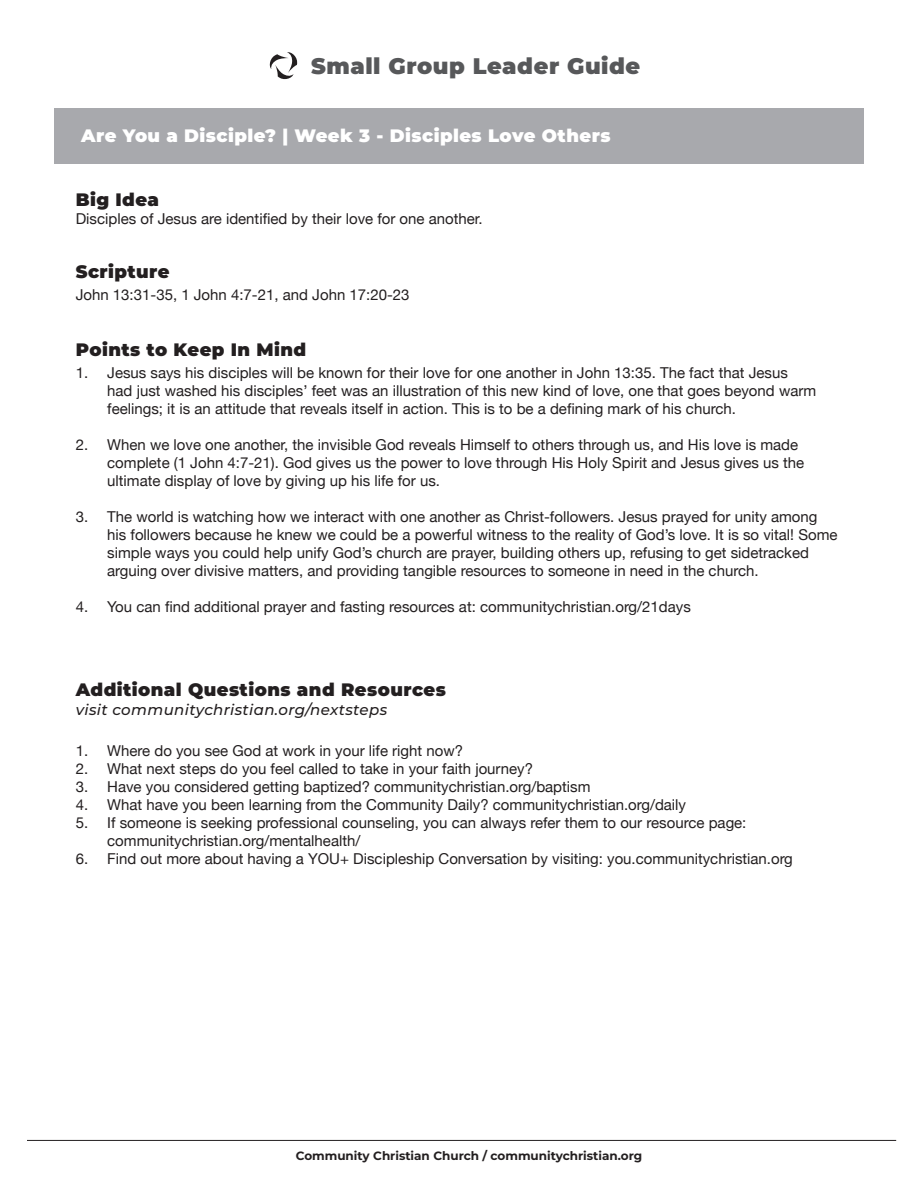
<style>
.page{position:relative;width:918px;height:1188px;background:#fff}
.page>*{position:absolute;margin:0;border:0;box-sizing:border-box;transform-origin:0 0}
.t1{font:900 22.5px "Montserrat";letter-spacing:.025em;color:#57585a}
.Title_medium{font:900 18px "Montserrat";letter-spacing:.025em;color:#231f20}
.Title_medium-2{font:900 18px "Montserrat";letter-spacing:.025em;color:#fff}
.Questions{font:15px/18px "Helvetica Neue";color:#231f20}
.Title_medium-3{font:italic 500 15px "Montserrat";letter-spacing:.025em;color:#231f20}
.t2{font:700 12px "Montserrat";color:#231f20}
</style>
<div class="page">
<hr style="left:27px;top:1140px;width:869px;height:1px;background:#231f20">
<div style="left:54px;top:108px;width:810px;height:55px;background:#a8a9ad"></div>
<svg style="left:269px;top:52px;width:29px;height:28px"></svg>
<h1 class="t1" style="left:311px;top:51px;width:331px">Small Group Leader Guide</h1>
<p class="Title_medium-2" style="left:81px;top:124px;width:531px">Are You a Disciple? | Week 3 - Disciples Love Others</p>
<p class="Title_medium" style="left:76px;top:188px;width:85px">Big Idea</p>
<p class="Questions" style="left:76px;top:211px;width:409px">Disciples of Jesus are identified by their love for one another.</p>
<p class="Title_medium" style="left:76px;top:260px;width:95px">Scripture</p>
<p class="Questions" style="left:76px;top:287px;width:335px">John 13:31-35, 1 John 4:7-21, and John 17:20-23</p>
<p class="Title_medium" style="left:76px;top:337px;width:232px">Points to Keep In Mind</p>
<p class="Questions" style="left:107px;top:365px;width:710px;text-indent:-32px">1. Jesus says his disciples will be known for their love for one another in John 13:35. The fact that Jesus had just washed his disciples’ feet was an illustration of this new kind of love, one that goes beyond warm feelings; it is an attitude that reveals itself in action. This is to be a defining mark of his church.</p>
<p class="Questions" style="left:107px;top:437px;width:699px;text-indent:-32px">2. When we love one another, the invisible God reveals Himself to others through us, and His love is made complete (1 John 4:7-21). God gives us the power to love through His Holy Spirit and Jesus gives us the ultimate display of love by giving up his life for us.</p>
<p class="Questions" style="left:107px;top:509px;width:732px;text-indent:-32px">3. The world is watching how we interact with one another as Christ-followers. Jesus prayed for unity among his followers because he knew we could be a powerful witness to the reality of God’s love. It is so vital! Some simple ways you could help unify God’s church are prayer, building others up, refusing to get sidetracked arguing over divisive matters, and providing tangible resources to someone in need in the church.</p>
<p class="Questions" style="left:76px;top:599px;width:617px">4. You can find additional prayer and fasting resources at: communitychristian.org/21days</p>
<p class="Title_medium" style="left:76px;top:678px;width:372px">Additional Questions and Resources</p>
<p class="Title_medium-3" style="left:76px;top:700px;width:313px">visit communitychristian.org/nextsteps</p>
<p class="Questions" style="left:76px;top:742px;width:389px">1. Where do you see God at work in your life right now?</p>
<p class="Questions" style="left:76px;top:760px;width:459px">2. What next steps do you feel called to take in your faith journey?</p>
<p class="Questions" style="left:76px;top:778px;width:516px">3. Have you considered getting baptized? communitychristian.org/baptism</p>
<p class="Questions" style="left:76px;top:796px;width:612px">4. What have you been learning from the Community Daily? communitychristian.org/daily</p>
<p class="Questions" style="left:107px;top:814px;width:641px;text-indent:-32px">5. If someone is seeking professional counseling, you can always refer them to our resource page: communitychristian.org/mentalhealth/</p>
<p class="Questions" style="left:76px;top:850px;width:719px">6. Find out more about having a YOU+ Discipleship Conversation by visiting: you.communitychristian.org</p>
<p class="t2" style="left:296px;top:1148px;width:348px">Community Christian Church / communitychristian.org</p>
</div>
